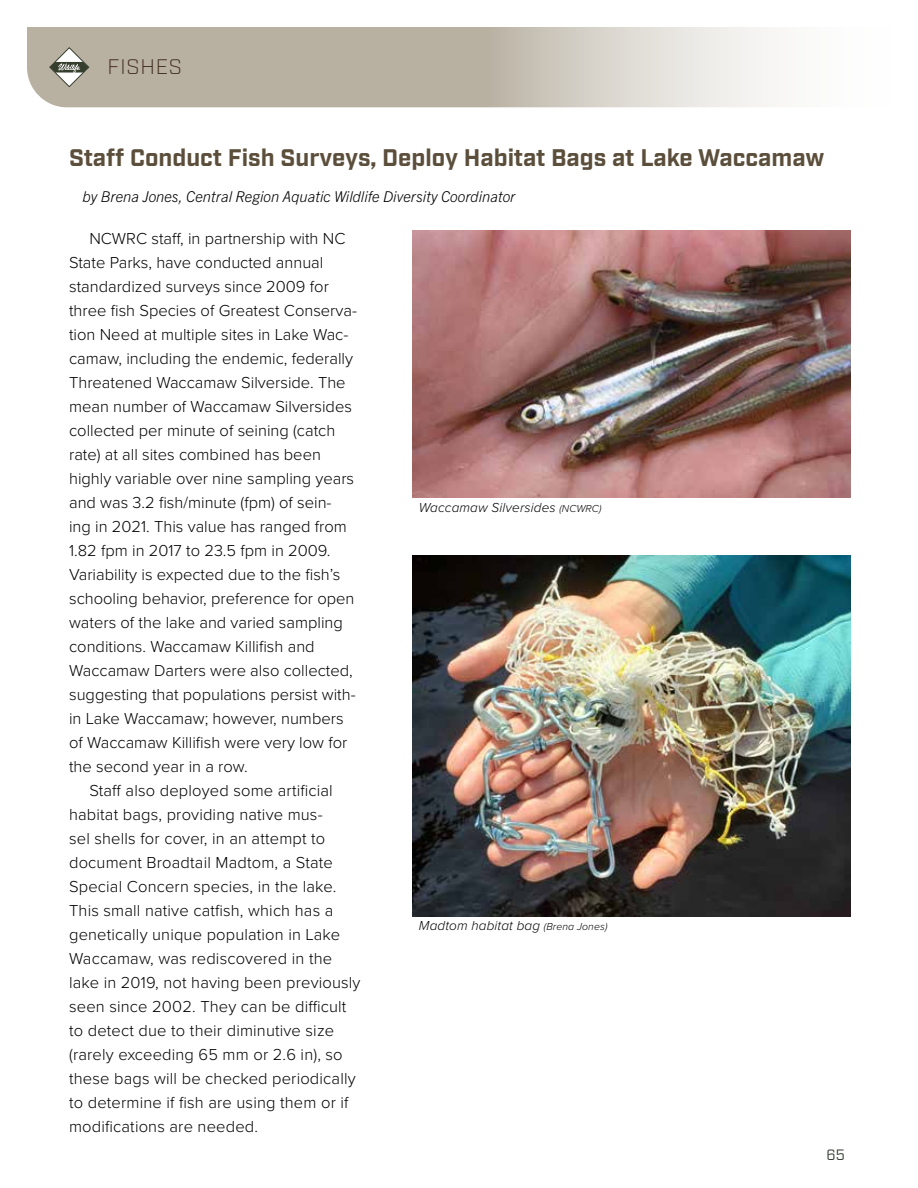
<style>
.page{position:relative;width:918px;height:1188px;background:#fff}
.page>*{position:absolute;margin:0;border:0;box-sizing:border-box;transform-origin:0 0}
.t1{font:700 24px "Industry";color:#5b4e3b}
.t2{font:300 21px "Industry";letter-spacing:.04em;color:#402d1f}
.t3{font:300 16.5px/24px "Proxima Nova";color:#000}
.t4{font:italic 300 15px "Trade Gothic Next LT Pro";color:#000}
.t5{font:15px "Industry";color:#353e33}
.t6{font:italic 300 13.5px "Proxima Nova";letter-spacing:.01em;color:#000}
.s1{font-size:10.5px}
</style>
<div class="page">
<svg style="left:27px;top:27px;width:747px;height:80px;background:#c6c0b4"></svg>
<svg style="left:50px;top:47px;width:39px;height:40px"></svg>
<img style="left:412px;top:555px;width:438px;height:361px">
<img style="left:412px;top:231px;width:438px;height:266px">
<p class="t2" style="left:108px;top:54px;width:76px">FISHES</p>
<h1 class="t1" style="left:69px;top:143px;width:757px">Staff Conduct Fish Surveys, Deploy Habitat Bags at Lake Waccamaw</h1>
<p class="t4" style="left:83px;top:186px;width:434px">by Brena Jones, Central Region Aquatic Wildlife Diversity Coordinator</p>
<p class="t3" style="left:69px;top:225px;width:289px;text-indent:20px">NCWRC staff, in partnership with NC State Parks, have conducted annual standardized surveys since 2009 for three fish Species of Greatest Conserva&shy;tion Need at multiple sites in Lake Wac&shy;camaw, including the endemic, federally Threatened Waccamaw Silverside. The mean number of Waccamaw Silversides collected per minute of seining (catch rate) at all sites combined has been highly variable over nine sampling years and was 3.2 fish/minute (fpm) of sein&shy;ing in 2021. This value has ranged from 1.82 fpm in 2017 to 23.5 fpm in 2009.<br>Variability is expected due to the fish’s schooling behavior, preference for open waters of the lake and varied sampling conditions. Waccamaw Killifish and Waccamaw Darters were also collected, suggesting that populations persist with&shy;in Lake Waccamaw; however, numbers of Waccamaw Killifish were very low for the second year in a row.</p>
<p class="t3" style="left:69px;top:778px;width:293px;text-indent:20px">Staff also deployed some artificial habitat bags, providing native mus-<br>sel shells for cover, in an attempt to document Broadtail Madtom, a State Special Concern species, in the lake.<br>This small native catfish, which has a genetically unique population in Lake Waccamaw, was rediscovered in the lake in 2019, not having been previously seen since 2002. They can be difficult to detect due to their diminutive size (rarely exceeding 65 mm or 2.6 in), so these bags will be checked periodically to determine if fish are using them or if modifications are needed.</p>
<p class="t6" style="left:419px;top:498px;width:184px">Waccamaw Silversides <span class="s1">(NCWRC)</span></p>
<p class="t6" style="left:419px;top:916px;width:190px">Madtom habitat bag <span class="s1">(Brena Jones)</span></p>
<p class="t5" style="left:827px;top:1146px;width:20px">65</p>
</div>
